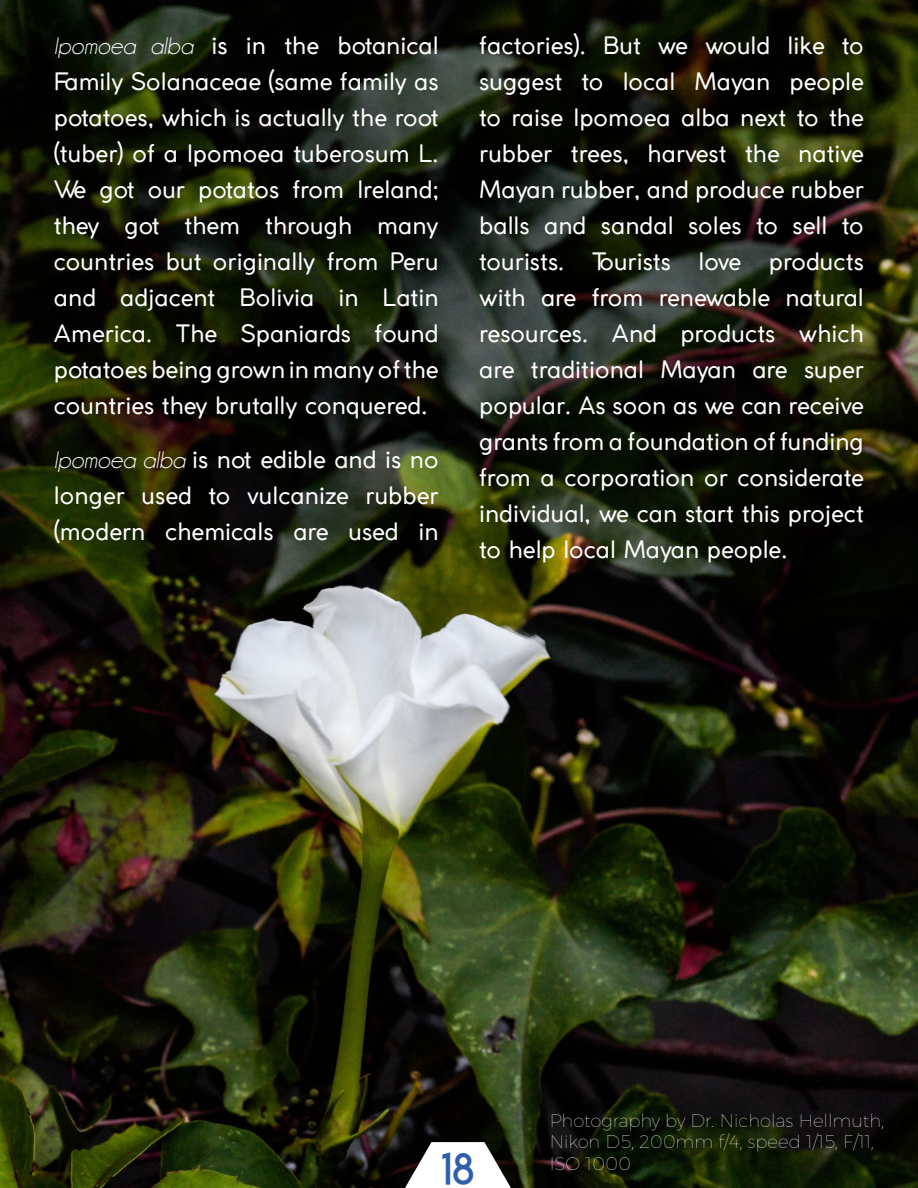
<style>
.page{position:relative;width:918px;height:1188px;background:#fff}
.page>*{position:absolute;margin:0;border:0;box-sizing:border-box;transform-origin:0 0}
.t1{font:43.5px "Lemon Milklight";color:#2f5fac}
.t2{font:24px/36px "Coco Gothic";color:#fff;text-align:justify}
.t3{font:100 18px/21.6px "Montserrat";color:#fff}
.s1{font-family:"Champagne&Limousines";font-style:italic}
</style>
<div class="page">
<img style="left:0;top:0;width:918px;height:1188px">
<svg style="left:404px;top:1141px;width:108px;height:47px"></svg>
<p class="t2" style="left:54px;top:27px;width:386px"><span class="s1">Ipomoea alba</span> is in the botanical Family Solanaceae (same family as potatoes, which is actually the root (tuber) of a Ipomoea tuberosum L.<br>We got our potatos from Ireland; they got them through many countries but originally from Peru and adjacent Bolivia in Latin America. The Spaniards found potatoes being grown in many of the countries they brutally conquered.</p>
<p class="t2" style="left:54px;top:441px;width:386px"><span class="s1">Ipomoea alba</span> is not edible and is no longer used to vulcanize rubber (modern chemicals are used in</p>
<p class="t2" style="left:479px;top:27px;width:386px">factories). But we would like to suggest to local Mayan people to raise Ipomoea alba next to the rubber trees, harvest the native Mayan rubber, and produce rubber balls and sandal soles to sell to tourists. Tourists love products with are from renewable natural resources. And products which are traditional Mayan are super popular. As soon as we can receive grants from a foundation of funding from a corporation or considerate individual, we can start this project to help local Mayan people.</p>
<h1 class="t1" style="left:442px;top:1143px;width:34px">18</h1>
<p class="t3" style="left:550px;top:1109px;width:336px">Photography by Dr. Nicholas Hellmuth,<br>Nikon D5, 200mm f/4, speed 1/15, F/11,<br>ISO 1000</p>
</div>
